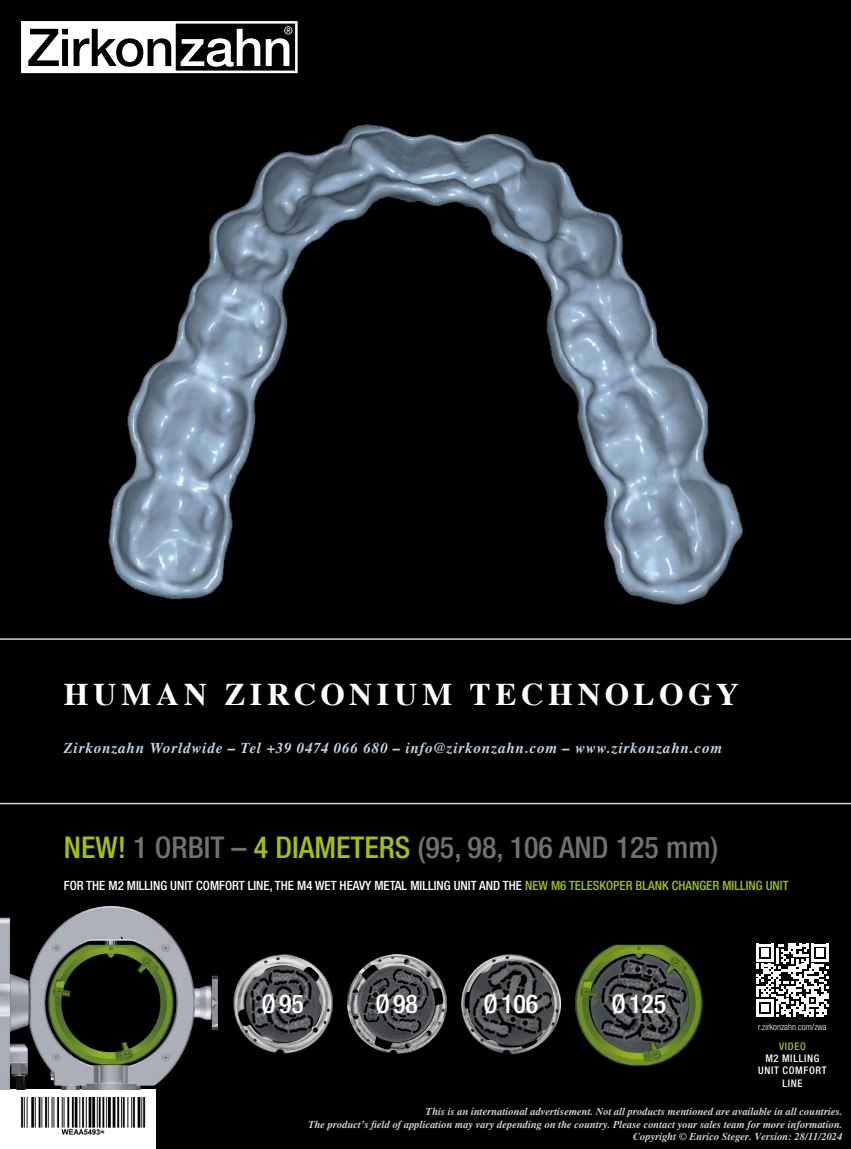
<style>
.page{position:relative;width:851px;height:1149px;background:#fff}
.page>*{position:absolute;margin:0;border:0;box-sizing:border-box;transform-origin:0 0}
.t1{font:700 31.5px "Times";letter-spacing:.145em;color:#fff}
.t2{font:500 condensed 30px "Helvetica Neue LT Std";color:#707172}
.t3{font:500 condensed 25.8px "Helvetica Neue LT Std";color:#fff}
.t4{font:italic 700 15px "Times";letter-spacing:.06em;color:#c5d7e4}
.t5{font:500 condensed 12.75px "Helvetica Neue LT Std";color:#fff}
.t6{font:italic 700 10.5px/12.6px "Times";color:#d1d6da;text-align:right}
.t7{font:500 condensed 10.5px/12px "Helvetica Neue LT Std";letter-spacing:.065em;color:#fff;text-align:center}
.t8{font:500 condensed 10.5px "Helvetica Neue LT Std";letter-spacing:.065em;color:#a4c400}
.t9{font:300 condensed 9px "Helvetica Neue LT Std";color:#fff}
.s1{color:#a4c400}
</style>
<div class="page">
<div style="left:0;top:0;width:850px;height:1148px;background:#000"></div>
<div style="left:0;top:1089px;width:155px;height:59px;background:#fff"></div>
<svg style="left:21px;top:21px;width:276px;height:52px"></svg>
<div style="left:122px;top:43px;width:15px;height:19px;background:#fff;border-radius:50%"></div>
<svg style="left:0;top:638px;width:850px;height:166px"></svg>
<img style="left:109px;top:125px;width:632px;height:479px">
<img style="left:0;top:906px;width:218px;height:183px">
<img style="left:461px;top:954px;width:99px;height:98px">
<img style="left:233px;top:954px;width:99px;height:98px">
<img style="left:347px;top:954px;width:99px;height:98px">
<img style="left:575px;top:944px;width:127px;height:121px">
<img style="left:20px;top:1097px;width:126px;height:38px">
<svg style="left:756px;top:943px;width:72px;height:73px"></svg>
<h1 class="t1" style="left:64px;top:675px;width:676px">HUMAN ZIRCONIUM TECHNOLOGY</h1>
<h3 class="t4" style="left:64px;top:738px;width:660px">Zirkonzahn Worldwide – Tel +39 0474 066 680 – info@zirkonzahn.com – www.zirkonzahn.com</h3>
<h2 class="t2" style="left:64px;top:828px;width:656px"><span class="s1">NEW!</span> 1 ORBIT – <span class="s1">4 DIAMETERS</span> (95, 98, 106 AND 125 mm)</h2>
<p class="t5" style="left:64px;top:877px;width:726px">FOR THE M2 MILLING UNIT COMFORT LINE, THE M4 WET HEAVY METAL MILLING UNIT AND THE <span class="s1">NEW M6 TELESKOPER BLANK CHANGER MILLING UNIT</span></p>
<h3 class="t3" style="left:261px;top:987px;width:44px">Ø95</h3>
<h3 class="t3" style="left:375px;top:987px;width:44px">Ø98</h3>
<h3 class="t3" style="left:483px;top:987px;width:56px">Ø106</h3>
<h3 class="t3" style="left:611px;top:987px;width:56px">Ø125</h3>
<p class="t9" style="left:758px;top:1021px;width:70px">r.zirkonzahn.com/zwa</p>
<p class="t8" style="left:778px;top:1040px;width:28px">VIDEO</p>
<p class="t7" style="left:758px;top:1052px;width:70px">M2 MILLING<br>UNIT COMFORT<br>LINE</p>
<p class="t6" style="left:308px;top:1105px;width:535px">This is an international advertisement. Not all products mentioned are available in all countries.<br>The product’s field of application may vary depending on the country. Please contact your sales team for more information.<br>Copyright © Enrico Steger. Version: 28/11/2024</p>
</div>
